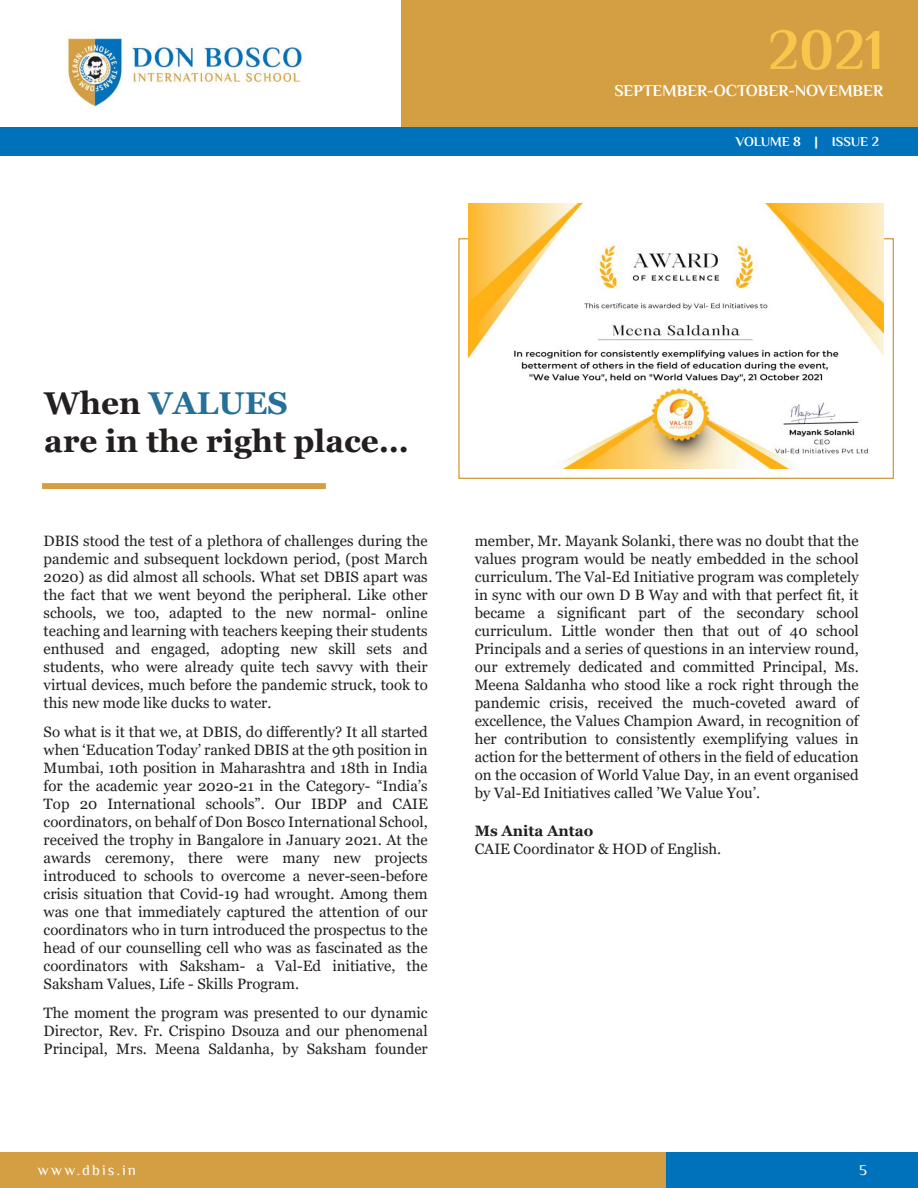
<style>
.page{position:relative;width:918px;height:1188px;background:#fff}
.page>*{position:absolute;margin:0;border:0;box-sizing:border-box;transform-origin:0 0}
.t1{font:700 57.6px "Philosopher";color:#f8c64c}
.t2{font:700 31.5px/37.8px "Georgia";color:#241f1f}
.t3{font:700 16.5px "Philosopher";color:#fff}
.t4{font:15px/18px "Georgia";color:#241f1f;text-align:justify}
.t5{font:700 15px "Georgia";color:#241f1f}
.t6{font:15px "Philosopher";letter-spacing:.14em;color:#fff}
.t7{font:700 13.5px "Philosopher";color:#fff}
.s1{color:#266f97}
</style>
<div class="page">
<img style="left:468px;top:203px;width:416px;height:265px">
<div style="left:42px;top:483px;width:284px;height:6px;background:#d49f42"></div>
<div style="left:0;top:1152px;width:918px;height:36px;background:#d49f42"></div>
<div style="left:667px;top:1152px;width:251px;height:36px;background:#0072bc"></div>
<div style="left:402px;top:0;width:516px;height:128px;background:#d49f42"></div>
<div style="left:0;top:127px;width:918px;height:29px;background:#0072bc"></div>
<img style="left:63px;top:34px;width:241px;height:75px">
<h1 class="t1" style="left:768px;top:19px;width:117px">2021</h1>
<p class="t3" style="left:614px;top:81px;width:270px">SEPTEMBER-OCTOBER-NOVEMBER</p>
<p class="t7" style="left:736px;top:134px;width:145px">VOLUME 8 | ISSUE 2</p>
<h2 class="t2" style="left:44px;top:384px;width:366px">When <span class="s1">VALUES<br></span>are in the right place…</h2>
<p class="t4" style="left:44px;top:533px;width:386px">DBIS stood the test of a plethora of challenges during the pandemic and subsequent lockdown period, (post March 2020) as did almost all schools. What set DBIS apart was the fact that we went beyond the peripheral. Like other schools, we too, adapted to the new normal- online teaching and learning with teachers keeping their students enthused and engaged, adopting new skill sets and students, who were already quite tech savvy with their virtual devices, much before the pandemic struck, took to this new mode like ducks to water.</p>
<p class="t4" style="left:44px;top:723px;width:386px">So what is it that we, at DBIS, do differently? It all started when ‘Education Today’ ranked DBIS at the 9th position in Mumbai, 10th position in Maharashtra and 18th in India for the academic year 2020-21 in the Category- “India’s Top 20 International schools”. Our IBDP and CAIE coordinators, on behalf of Don Bosco International School, received the trophy in Bangalore in January 2021. At the awards ceremony, there were many new projects introduced to schools to overcome a never-seen-before crisis situation that Covid-19 had wrought. Among them was one that immediately captured the attention of our coordinators who in turn introduced the prospectus to the head of our counselling cell who was as fascinated as the coordinators with Saksham- a Val-Ed initiative, the Saksham Values, Life - Skills Program.</p>
<p class="t4" style="left:44px;top:1004px;width:386px">The moment the program was presented to our dynamic Director, Rev. Fr. Crispino Dsouza and our phenomenal Principal, Mrs. Meena Saldanha, by Saksham founder</p>
<p class="t4" style="left:475px;top:533px;width:386px">member, Mr. Mayank Solanki, there was no doubt that the values program would be neatly embedded in the school curriculum. The Val-Ed Initiative program was completely in sync with our own D B Way and with that perfect fit, it became a significant part of the secondary school curriculum. Little wonder then that out of 40 school Principals and a series of questions in an interview round, our extremely dedicated and committed Principal, Ms.<br>Meena Saldanha who stood like a rock right through the pandemic crisis, received the much-coveted award of excellence, the Values Champion Award, in recognition of her contribution to consistently exemplifying values in action for the betterment of others in the field of education on the occasion of World Value Day, in an event organised by Val-Ed Initiatives called ’We Value You’.</p>
<p class="t5" style="left:475px;top:821px;width:120px">Ms Anita Antao</p>
<p class="t4" style="left:475px;top:840px;width:248px">CAIE Coordinator &amp; HOD of English.</p>
<p class="t6" style="left:37px;top:1162px;width:100px">www.dbis.in</p>
<p class="t6" style="left:859px;top:1162px;width:9px">5</p>
</div>
